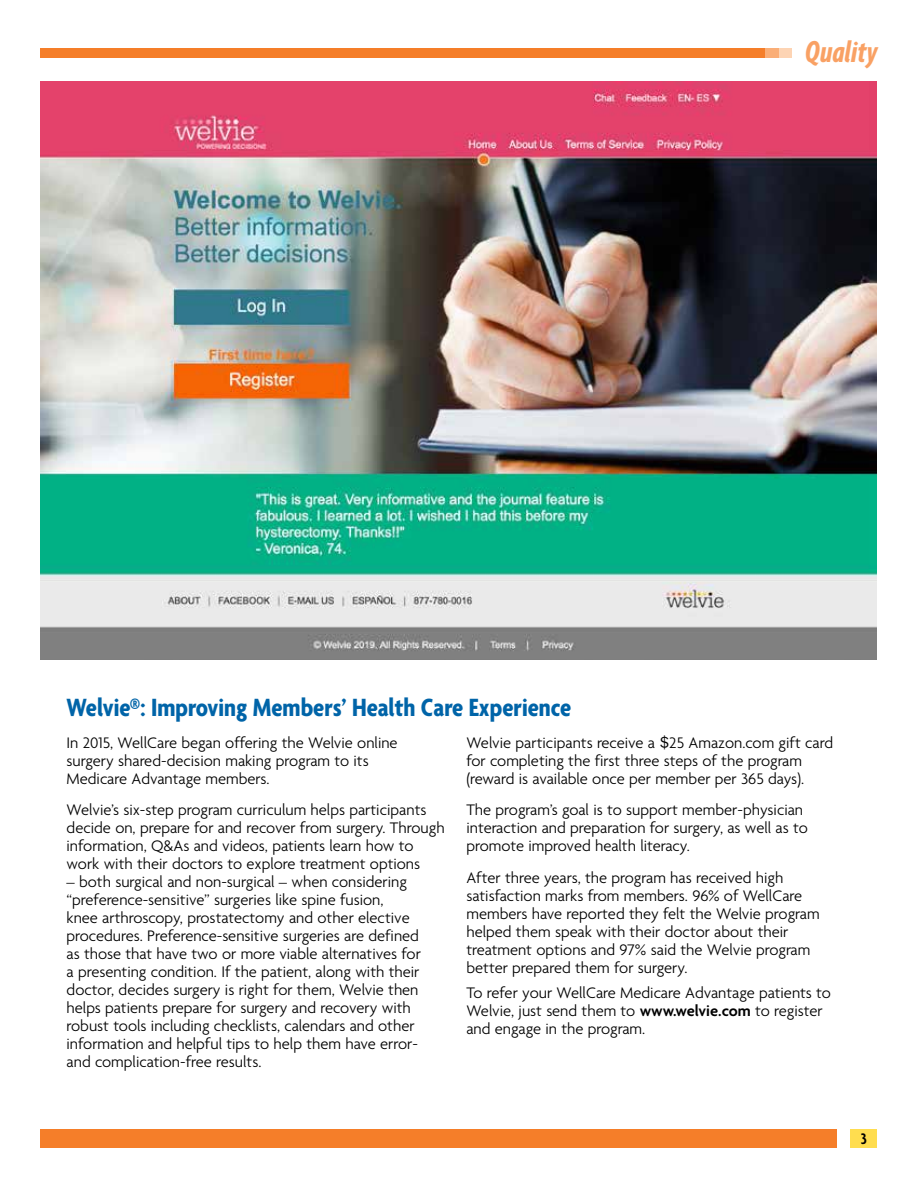
<style>
.page{position:relative;width:918px;height:1188px;background:#fff}
.page>*{position:absolute;margin:0;border:0;box-sizing:border-box;transform-origin:0 0}
.t1{font:italic 32.7px "Agenda Bold Extra Cond";letter-spacing:.01em;color:#f9a164}
.t2{font:700 condensed 27px "Agenda";color:#0064a8}
.t3{font:300 16.5px/18px "Agenda";color:#000}
.t4{font:600 condensed 16.5px "Agenda";color:#000}
.s1{font-family:"Franklin Gothic IT Cby BT";font-weight:400}
.s2{font-weight:600}
</style>
<div class="page">
<div style="left:40px;top:48px;width:751px;height:9px;background:#f57e29"></div>
<div style="left:778px;top:48px;width:13px;height:9px;background:#fdd4b4"></div>
<div style="left:765px;top:48px;width:13px;height:9px;background:#faae77"></div>
<div style="left:850px;top:1129px;width:28px;height:19px;background:#ffdd4f"></div>
<div style="left:40px;top:1129px;width:797px;height:19px;background:#f57e29"></div>
<img style="left:40px;top:81px;width:837px;height:579px">
<h1 class="t1" style="left:805px;top:33px;width:74px">Quality</h1>
<h2 class="t2" style="left:67px;top:692px;width:506px">Welvie®: Improving Members’ Health Care Experience</h2>
<p class="t3" style="left:67px;top:733px;width:333px">In 2015, WellCare began offering the Welvie online surgery shared-decision making program to its<br>Medicare Advantage members.</p>
<p class="t3" style="left:67px;top:801px;width:380px">Welvie’s six-step program curriculum helps participants decide on, prepare for and recover from surgery. Through information, Q&amp;As and videos, patients learn how to work with their doctors to explore treatment options</p>
<p class="t3" style="left:67px;top:873px;width:356px">– both surgical and non-surgical – when considering “preference-sensitive” surgeries like spine fusion,<br>knee arthroscopy, prostatectomy and other elective procedures. Preference-sensitive surgeries are defined as those that have two or more viable alternatives for a presenting condition. If the patient, along with their doctor, decides surgery is right for them, Welvie then helps patients prepare for surgery and recovery with robust tools including checklists, calendars and other information and helpful tips to help them have error&shy;and complication-free results.</p>
<p class="t3" style="left:466px;top:733px;width:368px">Welvie participants receive a <span class="s1">$</span>25 Amazon.com gift card for completing the first three steps of the program (reward is available once per member per 365 days).</p>
<p class="t3" style="left:466px;top:801px;width:343px">The program’s goal is to support member-physician interaction and preparation for surgery, as well as to promote improved health literacy.</p>
<p class="t3" style="left:466px;top:868px;width:355px">After three years, the program has received high satisfaction marks from members. 96% of WellCare members have reported they felt the Welvie program helped them speak with their doctor about their treatment options and 97% said the Welvie program better prepared them for surgery.</p>
<p class="t3" style="left:466px;top:983px;width:366px">To refer your WellCare Medicare Advantage patients to<br>Welvie, just send them to <span class="s2">www.welvie.com</span> to register and engage in the program.</p>
<p class="t4" style="left:861px;top:1129px;width:8px">3</p>
</div>
